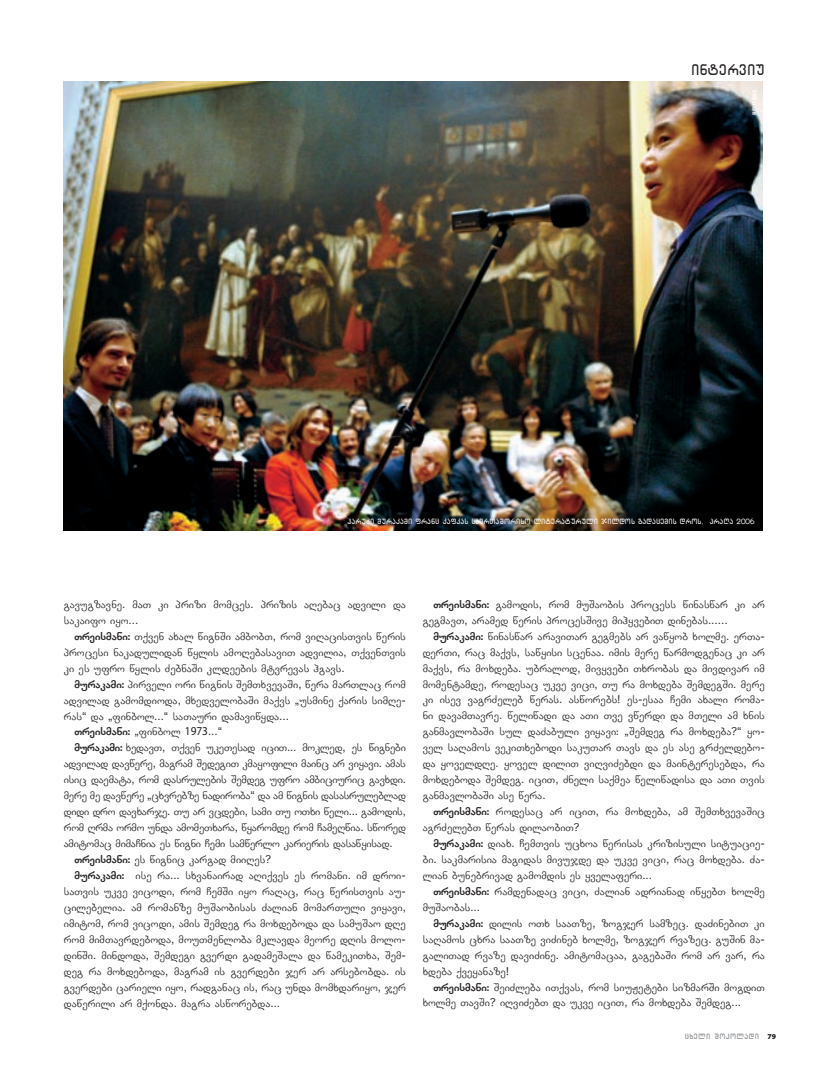
<style>
.page{position:relative;width:826px;height:1074px;background:#fff}
.page>*{position:absolute;margin:0;border:0;box-sizing:border-box;transform-origin:0 0}
.t1{font:15px "Sanet";color:#231f20}
.t2{font:11.25px/16px "A Kolkhety N";color:#231f20}
.t3{font:11.25px "A Kolkhety N";letter-spacing:-.02em;color:#231f20}
.t4{font:7.5px "Sanet";color:#fff}
.t5{font:7.5px "Sanet";letter-spacing:.05em;color:#808285}
.t6{font:700 6.25px "Myriad Pro";letter-spacing:.02em;color:#fff}
.s1{font-weight:700}
.s2{font-family:"Myriad Pro";font-weight:900;color:#231f20}
</style>
<div class="page">
<img style="left:63px;top:81px;width:699px;height:449px">
<h1 class="t1" style="left:691px;top:61px;width:75px">INTERVIU</h1>
<p class="t6" style="left:752px;top:115px;width:27px;rotate:-90deg">REUTERS</p>
<p class="t4" style="left:347px;top:517px;width:408px">HARUKI MURAKAMI FRANC KAFKAS SAERTASORISO LITERATURULI JILDOS GADACEMIS DROS, PRARA 2006</p>
<p class="t2" style="left:64px;top:596px;width:343px">GAVUGZAVNE. MAT KI PRIZI MOMCES. PRIZIS AREBAC ADVILI DA<br>SAKAIFO IYO...</p>
<p class="t2" style="left:64px;top:628px;width:343px;text-align:justify;text-indent:11px"><span class="s1">TREISMANI:</span> TQVEN AXAL WIGNSI AMBOBT, ROM VIRACISTVIS WERIS PROCESI NAKADULIDAN WYLIS AMOREBASAVIT ADVILIA, TQVENTVIS KI ES UFRO WYLIS ZEBNASI KLDEEBIS MTVREVAS HGAVS.</p>
<p class="t2" style="left:74px;top:676px;width:333px"><span class="s1">MURAKAMI:</span> PIRVELI ORI WIGNIS SEMTXVEVASI, WERA MARTLAC ROM</p>
<p class="t2" style="left:64px;top:691px;width:343px">ADVILAD GAMOMDIODA, MXEDVELOBASI MAQVS `USMINE QARIS SIMRE-</p>
<p class="t2" style="left:64px;top:707px;width:227px">RAS~ DA `FINBOL...~ SATAURI DAMAVIWYDA...</p>
<p class="t2" style="left:74px;top:723px;width:149px"><span class="s1">TREISMANI:</span> `FINBOL 1973...~</p>
<p class="t3" style="left:74px;top:741px;width:333px"><span class="s1">MURAKAMI:</span> XEDAVT, TQVEN UKETESAD ICIT... MOKLED, ES WIGNEBI</p>
<p class="t3" style="left:64px;top:757px;width:343px">ADVILAD DAVWERE, MAGRAM SEDEGIT KMAYOFILI MAINC AR VIYAVI. AMAS</p>
<p class="t3" style="left:64px;top:773px;width:343px">ISIC DAEMATA, ROM DASRULEBIS SEMDEG UFRO AMBICIURIC GAVXDI.</p>
<p class="t3" style="left:64px;top:789px;width:343px">MERE ME DAVWERE „CXVREBZE NADIROBA~ DA AM WIGNIS DASASRULEBLAD</p>
<p class="t3" style="left:64px;top:804px;width:343px">DIDI DRO DAVXARJE. TU AR VCDEBI, SAMI TU OTXI WELI... GAMODIS,</p>
<p class="t3" style="left:64px;top:820px;width:343px">ROM RRMA ORMO UNDA AMOMETXARA, WYAROMDE ROM CAMERWIA. SWORED</p>
<p class="t3" style="left:64px;top:836px;width:330px">AMITOMAC MIMACNIA ES WIGNI CEMI SAMWERLO KARIERIS DASAWYISAD.</p>
<p class="t2" style="left:74px;top:851px;width:198px"><span class="s1">TREISMANI:</span> ES WIGNIC KARGAD MIIRES?</p>
<p class="t2" style="left:74px;top:867px;width:333px"><span class="s1">MURAKAMI:</span> ISE RA... SXVANAIRAD ARIQVES ES ROMANI. IM DROI-</p>
<p class="t2" style="left:64px;top:883px;width:343px">SATVIS UKVE VICODI, ROM CEMSI IYO RARAC, RAC WERISTVIS AU-</p>
<p class="t2" style="left:64px;top:899px;width:343px">CILEBELIA. AM ROMANZE MUSAOBISAS ZALIAN MOMARTULI VIYAVI,</p>
<p class="t2" style="left:64px;top:915px;width:343px">IMITOM, ROM VICODI, AMIS SEMDEG RA MOXDEBODA DA SAMUSAO DRE</p>
<p class="t2" style="left:64px;top:931px;width:343px">ROM MIMTAVRDEBODA, MOUTMENLOBA MKLAVDA MEORE DRIS MOLO-</p>
<p class="t2" style="left:64px;top:947px;width:343px">DINSI. MINDODA, SEMDEGI GVERDI GADAMESALA DA WAMEKITXA, SEM-</p>
<p class="t2" style="left:64px;top:962px;width:343px">DEG RA MOXDEBODA, MAGRAM IS GVERDEBI JER AR ARSEBOBDA. IS</p>
<p class="t2" style="left:64px;top:978px;width:343px">GVERDEBI CARIELI IYO, RADGANAC IS, RAC UNDA MOMXDARIYO, JER</p>
<p class="t2" style="left:64px;top:994px;width:218px">DAWERILI AR MQONDA. MAGRA ASWOREBDA...</p>
<p class="t2" style="left:423px;top:596px;width:343px;text-indent:11px"><span class="s1">TREISMANI:</span> GAMODIS, ROM MUSAOBIS PROCESS WINASWAR KI AR<br>GEGMAVT, ARAMED WERIS PROCESSIVE MIHYVEBIT DINEBAS...…</p>
<p class="t2" style="left:423px;top:628px;width:343px;text-align:justify;text-indent:11px"><span class="s1">MURAKAMI:</span> WINASWAR ARAVITAR GEGMEBS AR VAWYOB XOLME. ERTA-DERTI, RAC MAQVS, SAWYISI SCENAA. IMIS MERE WARMODGENAC KI AR MAQVS, RA MOXDEBA. UBRALOD, MIVYVEBI TXROBAS DA MIVDIVAR IM MOMENTAMDE, RODESAC UKVE VICI, TU RA MOXDEBA SEMDEGSI. MERE KI ISEV VAGRZELEB WERAS. ASWOREBS! ES-ESAA CEMI AXALI ROMA-NI DAVAMTAVRE. WELIWADI DA ATI TVE VWERDI DA MTELI AM XNIS GANMAVLOBASI SUL DAZABULI VIYAVI: `SEMDEG RA MOXDEBA?~ YO-VEL SARAMOS VEKITXEBODI SAKUTAR TAVS DA ES ASE GRZELDEBO-DA YOVELDRE. YOVEL DILIT VIRVIZEBDI DA MAINTERESEBDA, RA MOXDEBODA SEMDEG. ICIT, ZNELI SAQMEA WELIWADISA DA ATI TVIS GANMAVLOBASI ASE WERA.</p>
<p class="t2" style="left:423px;top:803px;width:343px;text-indent:11px"><span class="s1">TREISMANI:</span> RODESAC AR ICIT, RA MOXDEBA, AM SEMTXVEVASIC<br>AGRZELEBT WERAS DILAOBIT?</p>
<p class="t2" style="left:423px;top:835px;width:343px;text-align:justify;text-indent:11px"><span class="s1">MURAKAMI:</span> DIAX. CEMTVIS UCXOA WERISAS KRIZISULI SITUACIE-BI. SAKMARISIA MAGIDAS MIVUJDE DA UKVE VICI, RAC MOXDEBA. ZA-LIAN BUNEBRIVAD GAMOMDIS ES YVELAFERI...</p>
<p class="t2" style="left:423px;top:883px;width:343px;text-indent:11px"><span class="s1">TREISMANI:</span> RAMDENADAC VICI, ZALIAN ADRIANAD IWYEBT XOLME<br>MUSAOBAS...</p>
<p class="t2" style="left:423px;top:915px;width:343px;text-align:justify;text-indent:11px"><span class="s1">MURAKAMI:</span> DILIS OTX SAATZE, ZOGJER SAMZEC. DAZINEBIT KI SARAMOS CXRA SAATZE VIZINEB XOLME, ZOGJER RVAZEC. GUSIN MA-GALITAD RVAZE DAVIZINE. AMITOMACAA, GAGEBASI ROM AR VAR, RA XDEBA QVEYANAZE!</p>
<p class="t2" style="left:423px;top:978px;width:343px;text-indent:11px"><span class="s1">TREISMANI:</span> SEIZLEBA ITQVAS, ROM SIUJETEBI SIZMARSI MOGDIT<br>XOLME TAVSI? IRVIZEBT DA UKVE ICIT, RA MOXDEBA SEMDEG...</p>
<p class="t5" style="left:685px;top:1031px;width:93px">CXELI SOKOLADI <span class="s2">79</span></p>
</div>
